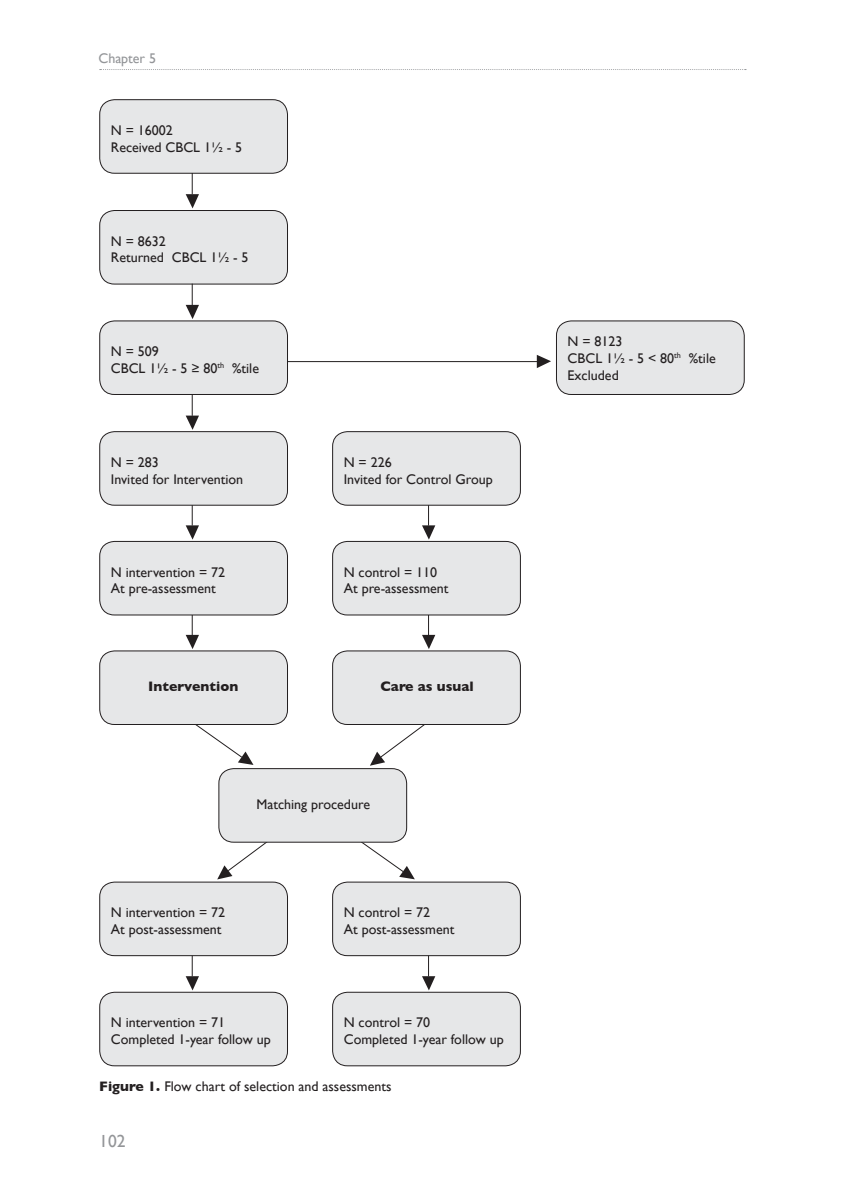
<style>
.page{position:relative;width:844px;height:1191px;background:#fff}
.page>*{position:absolute;margin:0;border:0;box-sizing:border-box;transform-origin:0 0}
.t1{font:17.5px "Gill Sans";color:#939598}
.t2{font:14px/16.8px "Gill Sans";color:#231f20}
.t3{font:700 14px "Gill Sans";color:#231f20}
.t4{font:14px "Gill Sans";color:#939598}
.s1{font-weight:700}
</style>
<div class="page">
<svg style="left:356px;top:837px;width:59px;height:42px"></svg>
<svg style="left:195px;top:725px;width:58px;height:40px"></svg>
<svg style="left:217px;top:836px;width:57px;height:43px"></svg>
<svg style="left:370px;top:725px;width:55px;height:40px"></svg>
<svg style="left:186px;top:956px;width:13px;height:34px"></svg>
<svg style="left:422px;top:956px;width:13px;height:34px"></svg>
<div style="left:100px;top:992px;width:187px;height:73px;background:#e6e7e8;border-radius:15px"></div>
<div style="left:99px;top:991px;width:189px;height:75px;border:1px solid #231f20;border-radius:15px"></div>
<div style="left:332px;top:992px;width:188px;height:73px;background:#e6e7e8;border-radius:15px"></div>
<div style="left:332px;top:991px;width:188px;height:75px;border:1px solid #231f20;border-radius:15px"></div>
<svg style="left:186px;top:505px;width:13px;height:34px"></svg>
<svg style="left:422px;top:505px;width:13px;height:34px"></svg>
<div style="left:100px;top:651px;width:187px;height:73px;background:#e6e7e8;border-radius:15px"></div>
<div style="left:99px;top:650px;width:189px;height:75px;border:1px solid #231f20;border-radius:15px"></div>
<div style="left:332px;top:651px;width:188px;height:73px;background:#e6e7e8;border-radius:15px"></div>
<div style="left:332px;top:650px;width:188px;height:75px;border:1px solid #231f20;border-radius:15px"></div>
<div style="left:219px;top:768px;width:187px;height:74px;background:#e6e7e8;border-radius:15px"></div>
<div style="left:218px;top:768px;width:189px;height:74px;border:1px solid #231f20;border-radius:15px"></div>
<svg style="left:186px;top:615px;width:13px;height:34px"></svg>
<svg style="left:422px;top:615px;width:13px;height:34px"></svg>
<hr style="left:286px;top:361px;width:251px;height:1px;background:#231f20">
<svg style="left:536px;top:355px;width:15px;height:13px"></svg>
<div style="left:100px;top:100px;width:187px;height:73px;background:#e6e7e8;border-radius:15px"></div>
<div style="left:99px;top:99px;width:189px;height:75px;border:1px solid #231f20;border-radius:15px"></div>
<div style="left:100px;top:210px;width:187px;height:74px;background:#e6e7e8;border-radius:15px"></div>
<div style="left:99px;top:210px;width:189px;height:74px;border:1px solid #231f20;border-radius:15px"></div>
<div style="left:100px;top:321px;width:187px;height:73px;background:#e6e7e8;border-radius:15px"></div>
<div style="left:99px;top:320px;width:189px;height:75px;border:1px solid #231f20;border-radius:15px"></div>
<div style="left:100px;top:431px;width:187px;height:74px;background:#e6e7e8;border-radius:15px"></div>
<div style="left:99px;top:431px;width:189px;height:74px;border:1px solid #231f20;border-radius:15px"></div>
<div style="left:100px;top:541px;width:187px;height:74px;background:#e6e7e8;border-radius:15px"></div>
<div style="left:99px;top:541px;width:189px;height:74px;border:1px solid #231f20;border-radius:15px"></div>
<div style="left:100px;top:882px;width:187px;height:73px;background:#e6e7e8;border-radius:15px"></div>
<div style="left:99px;top:881px;width:189px;height:75px;border:1px solid #231f20;border-radius:15px"></div>
<div style="left:332px;top:431px;width:188px;height:74px;background:#e6e7e8;border-radius:15px"></div>
<div style="left:332px;top:431px;width:188px;height:74px;border:1px solid #231f20;border-radius:15px"></div>
<div style="left:332px;top:541px;width:188px;height:74px;background:#e6e7e8;border-radius:15px"></div>
<div style="left:332px;top:541px;width:188px;height:74px;border:1px solid #231f20;border-radius:15px"></div>
<div style="left:332px;top:882px;width:188px;height:73px;background:#e6e7e8;border-radius:15px"></div>
<div style="left:332px;top:881px;width:188px;height:75px;border:1px solid #231f20;border-radius:15px"></div>
<div style="left:556px;top:321px;width:188px;height:73px;background:#e6e7e8;border-radius:15px"></div>
<div style="left:556px;top:320px;width:188px;height:75px;border:1px solid #231f20;border-radius:15px"></div>
<svg style="left:186px;top:173px;width:13px;height:35px"></svg>
<svg style="left:186px;top:284px;width:13px;height:35px"></svg>
<svg style="left:186px;top:394px;width:13px;height:36px"></svg>
<svg style="left:100px;top:69px;width:646px;height:1px"></svg>
<p class="t4" style="left:98px;top:50px;width:59px">Chapter 5</p>
<p class="t2" style="left:111px;top:121px;width:133px">N = 16002<br>Received CBCL 1½ - 5</p>
<p class="t2" style="left:111px;top:232px;width:139px">N = 8632<br>Returned CBCL 1½ - 5</p>
<p class="t2" style="left:111px;top:343px;width:150px">N = 509<br>CBCL 1½ - 5 ≥ 80<sup>th</sup> %tile</p>
<p class="t2" style="left:111px;top:453px;width:134px">N = 283<br>Invited for Intervention</p>
<p class="t2" style="left:111px;top:563px;width:116px">N intervention = 72<br>At pre-assessment</p>
<p class="t2" style="left:343px;top:453px;width:150px">N = 226<br>Invited for Control Group</p>
<p class="t2" style="left:343px;top:563px;width:106px">N control = 110<br>At pre-assessment</p>
<p class="t3" style="left:148px;top:678px;width:91px">Intervention</p>
<p class="t3" style="left:380px;top:678px;width:95px">Care as usual</p>
<p class="t2" style="left:256px;top:795px;width:115px">Matching procedure</p>
<p class="t2" style="left:111px;top:904px;width:116px">N intervention = 72<br>At post-assessment</p>
<p class="t2" style="left:343px;top:904px;width:112px">N control = 72<br>At post-assessment</p>
<p class="t2" style="left:111px;top:1014px;width:161px">N intervention = 71<br>Completed 1-year follow up</p>
<p class="t2" style="left:343px;top:1014px;width:161px">N control = 70<br>Completed 1-year follow up</p>
<p class="t2" style="left:99px;top:1077px;width:293px"><span class="s1">Figure 1.</span> Flow chart of selection and assessments</p>
<p class="t1" style="left:99px;top:1131px;width:28px">102</p>
<p class="t2" style="left:567px;top:333px;width:150px">N = 8123<br>CBCL 1½ - 5 &lt; 80<sup>th</sup> %tile<br>Excluded</p>
</div>
